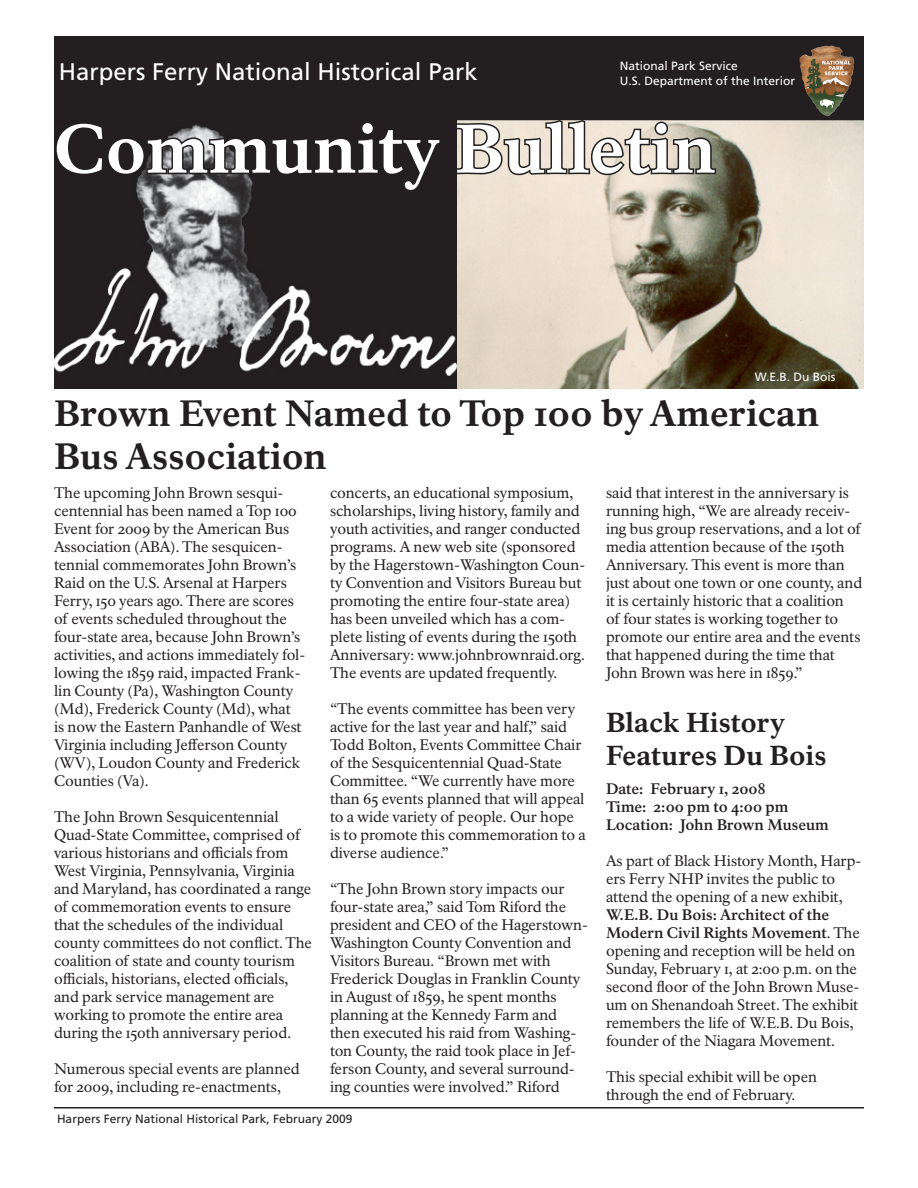
<style>
.page{position:relative;width:918px;height:1188px;background:#fff}
.page>*{position:absolute;margin:0;border:0;box-sizing:border-box;transform-origin:0 0}
.t1{font:700 67.5px "NPS Rawlinson Two";color:#fff}
.t2{font:700 36px/43.2px "NPS Rawlinson Two";color:#231f20}
.t3{font:700 27px "NPS Rawlinson Two";color:#231f20}
.t4{font:24px "Frutiger";color:#fff}
.t5{font:15px/18px "NPS Rawlinson";letter-spacing:-.005em;color:#231f20}
.t6{font:700 15px "NPS Rawlinson";color:#231f20}
.t7{font:12px "Frutiger";color:#fff}
.t8{font:12px "Frutiger";color:#231f20}
.s1{font-weight:700}
</style>
<div class="page">
<img style="left:54px;top:120px;width:403px;height:268px">
<img style="left:457px;top:120px;width:407px;height:268px">
<div style="left:55px;top:37px;width:808px;height:83px;background:#231f20"></div>
<div style="left:54px;top:36px;width:810px;height:84px;border:2px solid #231f20"></div>
<hr style="left:54px;top:1107px;width:810px;height:1px;background:#231f20">
<img style="left:800px;top:45px;width:54px;height:70px">
<svg style="left:54px;top:120px;width:388px;height:73px"></svg>
<svg style="left:454px;top:118px;width:264px;height:59px"></svg>
<p class="t4" style="left:59px;top:57px;width:420px">Harpers Ferry National Historical Park</p>
<p class="t7" style="left:620px;top:59px;width:120px">National Park Service</p>
<p class="t7" style="left:620px;top:74px;width:177px">U.S. Department of the Interior</p>
<p class="t1" style="left:54px;top:108px;width:663px">Community Bulletin</p>
<p class="t7" style="left:755px;top:370px;width:82px">W.E.B. Du Bois</p>
<p class="t2" style="left:54px;top:392px;width:767px">Brown Event Named to Top 100 by American<br>Bus Association</p>
<p class="t5" style="left:54px;top:484px;width:253px">The upcoming John Brown sesqui&shy;centennial has been named a Top 100<br>Event for 2009 by the American Bus Association (ABA). The sesquicen&shy;tennial commemorates John Brown’s Raid on the U.S. Arsenal at Harpers Ferry, 150 years ago. There are scores of events scheduled throughout the four-state area, because John Brown’s activities, and actions immediately fol&shy;lowing the 1859 raid, impacted Frank&shy;lin County (Pa), Washington County (Md), Frederick County (Md), what<br>is now the Eastern Panhandle of West Virginia including Jefferson County (WV), Loudon County and Frederick Counties (Va).</p>
<p class="t5" style="left:54px;top:808px;width:260px">The John Brown Sesquicentennial Quad-State Committee, comprised of various historians and officials from West Virginia, Pennsylvania, Virginia and Maryland, has coordinated a range of commemoration events to ensure that the schedules of the individual county committees do not conflict. The coalition of state and county tourism officials, historians, elected officials, and park service management are working to promote the entire area during the 150th anniversary period.</p>
<p class="t5" style="left:54px;top:1060px;width:247px">Numerous special events are planned for 2009, including re-enactments,</p>
<p class="t5" style="left:330px;top:484px;width:257px">concerts, an educational symposium, scholarships, living history, family and youth activities, and ranger conducted programs. A new web site (sponsored by the Hagerstown-Washington Coun&shy;ty Convention and Visitors Bureau but promoting the entire four-state area) has been unveiled which has a com&shy;plete listing of events during the 150th Anniversary: www.johnbrownraid.org.<br>The events are updated frequently.</p>
<p class="t5" style="left:330px;top:700px;width:257px">“The events committee has been very active for the last year and half,” said Todd Bolton, Events Committee Chair of the Sesquicentennial Quad-State Committee. “We currently have more than 65 events planned that will appeal to a wide variety of people. Our hope is to promote this commemoration to a diverse audience.”</p>
<p class="t5" style="left:330px;top:880px;width:259px">“The John Brown story impacts our four-state area,” said Tom Riford the president and CEO of the Hagerstown-Washington County Convention and Visitors Bureau. “Brown met with Frederick Douglas in Franklin County in August of 1859, he spent months planning at the Kennedy Farm and then executed his raid from Washing&shy;ton County, the raid took place in Jef&shy;ferson County, and several surround&shy;ing counties were involved.” Riford</p>
<p class="t8" style="left:57px;top:1112px;width:297px">Harpers Ferry National Historical Park, February 2009</p>
<p class="t5" style="left:606px;top:484px;width:258px">said that interest in the anniversary is running high, “We are already receiv&shy;ing bus group reservations, and a lot of media attention because of the 150th Anniversary. This event is more than just about one town or one county, and it is certainly historic that a coalition<br>of four states is working together to promote our entire area and the events that happened during the time that John Brown was here in 1859.”</p>
<p class="t3" style="left:606px;top:706px;width:181px">Black History</p>
<p class="t3" style="left:606px;top:739px;width:222px">Features Du Bois</p>
<p class="t6" style="left:606px;top:779px;width:161px">Date: February 1, 2008</p>
<p class="t6" style="left:606px;top:797px;width:184px">Time: 2:00 pm to 4:00 pm</p>
<p class="t6" style="left:606px;top:815px;width:224px">Location: John Brown Museum</p>
<p class="t5" style="left:606px;top:851px;width:257px">As part of Black History Month, Harp&shy;ers Ferry NHP invites the public to attend the opening of a new exhibit, <span class="s1">W.E.B. Du Bois: Architect of the Modern Civil Rights Movement</span>. The opening and reception will be held on Sunday, February 1, at 2:00 p.m. on the second floor of the John Brown Muse&shy;um on Shenandoah Street. The exhibit remembers the life of W.E.B. Du Bois, founder of the Niagara Movement.</p>
<p class="t5" style="left:606px;top:1067px;width:213px">This special exhibit will be open through the end of February.</p>
</div>
